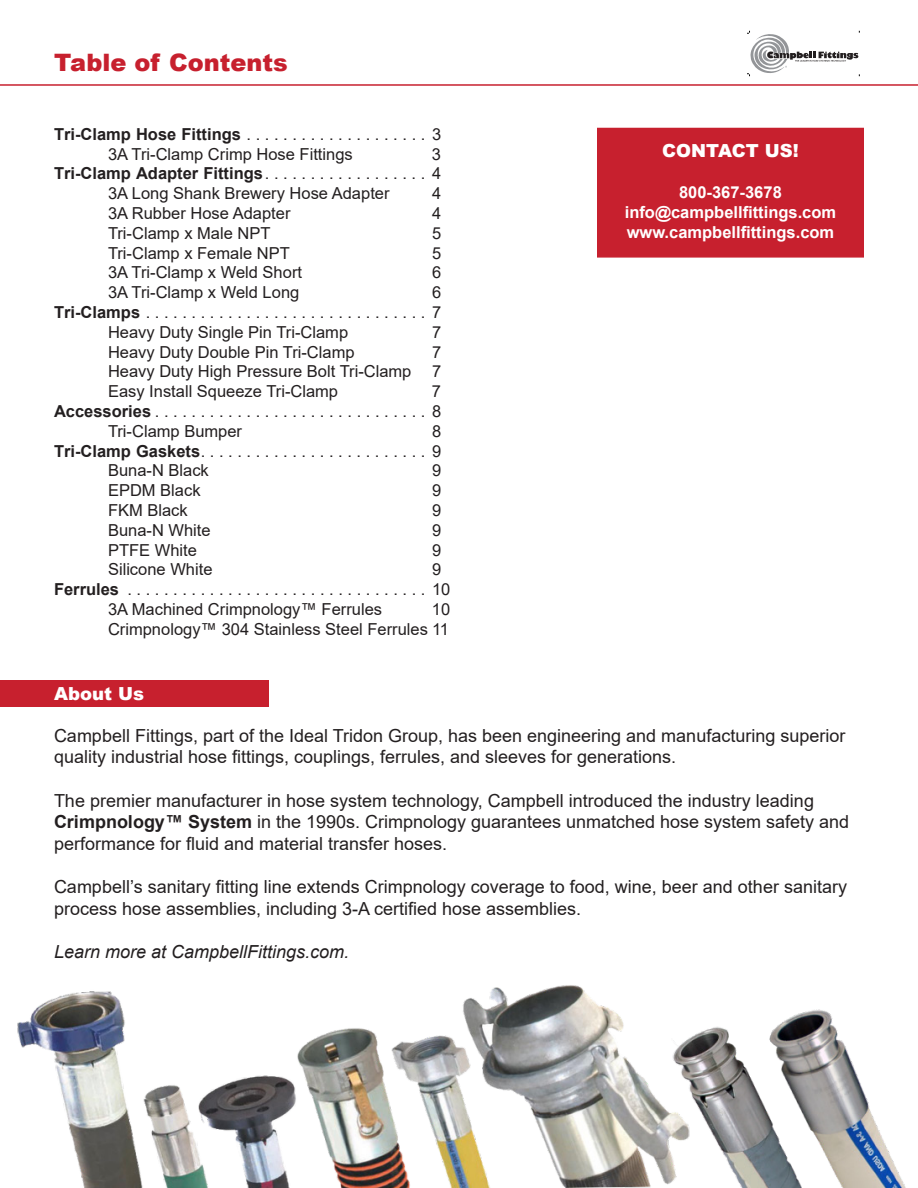
<style>
.page{position:relative;width:918px;height:1188px;background:#fff}
.page>*{position:absolute;margin:0;border:0;box-sizing:border-box;transform-origin:0 0}
.t1{font:900 24px "Arial";color:#c7202e}
.t2{font:18px/21.6px "Arial";color:#231f20}
.t3{font:italic 18px "Arial";color:#231f20}
.t4{font:900 18px "Arial";color:#fff}
.t5{font:16.5px "Arial";color:#231f20}
.t6{font:700 16.5px "Arial";color:#231f20}
.t7{font:700 16.5px "Arial";color:#fff}
.s1{font-weight:400}
.s2{font-weight:700}
</style>
<div class="page">
<div style="left:1px;top:680px;width:268px;height:26px;background:#c7202e"></div>
<svg style="left:747px;top:31px;width:113px;height:45px"></svg>
<hr style="left:0;top:84px;width:918px;height:2px;background:#c7202e">
<img style="left:17px;top:985px;width:889px;height:203px">
<div style="left:597px;top:128px;width:267px;height:130px;background:#c7202e;border:2px solid #c7202e"></div>
<p class="t1" style="left:54px;top:45px;width:235px">Table of Contents</p>
<p class="t6" style="left:54px;top:122px;width:389px">Tri-Clamp Hose Fittings <span class="s1">. . . . . . . . . . . . . . . . . . . 3</span></p>
<p class="t5" style="left:108px;top:142px;width:246px">3A Tri-Clamp Crimp Hose Fittings</p>
<p class="t5" style="left:432px;top:142px;width:11px">3</p>
<p class="t6" style="left:54px;top:162px;width:389px">Tri-Clamp Adapter Fittings <span class="s1">. . . . . . . . . . . . . . . . . 4</span></p>
<p class="t5" style="left:108px;top:182px;width:283px">3A Long Shank Brewery Hose Adapter</p>
<p class="t5" style="left:432px;top:182px;width:11px">4</p>
<p class="t5" style="left:108px;top:202px;width:184px">3A Rubber Hose Adapter</p>
<p class="t5" style="left:432px;top:202px;width:11px">4</p>
<p class="t5" style="left:108px;top:222px;width:164px">Tri-Clamp x Male NPT</p>
<p class="t5" style="left:432px;top:222px;width:11px">5</p>
<p class="t5" style="left:108px;top:241px;width:183px">Tri-Clamp x Female NPT</p>
<p class="t5" style="left:432px;top:241px;width:11px">5</p>
<p class="t5" style="left:108px;top:261px;width:196px">3A Tri-Clamp x Weld Short</p>
<p class="t5" style="left:432px;top:261px;width:11px">6</p>
<p class="t5" style="left:108px;top:281px;width:193px">3A Tri-Clamp x Weld Long</p>
<p class="t5" style="left:432px;top:281px;width:11px">6</p>
<p class="t5" style="left:54px;top:301px;width:389px"><span class="s2">Tri-Clamps</span> . . . . . . . . . . . . . . . . . . . . . . . . . . . . . . 7</p>
<p class="t5" style="left:108px;top:321px;width:242px">Heavy Duty Single Pin Tri-Clamp</p>
<p class="t5" style="left:432px;top:321px;width:11px">7</p>
<p class="t5" style="left:108px;top:340px;width:248px">Heavy Duty Double Pin Tri-Clamp</p>
<p class="t5" style="left:432px;top:340px;width:11px">7</p>
<p class="t5" style="left:108px;top:360px;width:335px">Heavy Duty High Pressure Bolt Tri-Clamp 7</p>
<p class="t5" style="left:108px;top:380px;width:232px">Easy Install Squeeze Tri-Clamp</p>
<p class="t5" style="left:432px;top:380px;width:11px">7</p>
<p class="t5" style="left:54px;top:400px;width:389px"><span class="s2">Accessories</span> . . . . . . . . . . . . . . . . . . . . . . . . . . . . . 8</p>
<p class="t5" style="left:108px;top:420px;width:136px">Tri-Clamp Bumper</p>
<p class="t5" style="left:432px;top:420px;width:11px">8</p>
<p class="t5" style="left:54px;top:439px;width:389px"><span class="s2">Tri-Clamp Gaskets</span> . . . . . . . . . . . . . . . . . . . . . . . . 9</p>
<p class="t5" style="left:108px;top:459px;width:102px">Buna-N Black</p>
<p class="t5" style="left:432px;top:459px;width:11px">9</p>
<p class="t5" style="left:108px;top:479px;width:94px">EPDM Black</p>
<p class="t5" style="left:432px;top:479px;width:11px">9</p>
<p class="t5" style="left:108px;top:499px;width:81px">FKM Black</p>
<p class="t5" style="left:432px;top:499px;width:11px">9</p>
<p class="t5" style="left:108px;top:519px;width:104px">Buna-N White</p>
<p class="t5" style="left:432px;top:519px;width:11px">9</p>
<p class="t5" style="left:108px;top:538px;width:90px">PTFE White</p>
<p class="t5" style="left:432px;top:538px;width:11px">9</p>
<p class="t5" style="left:108px;top:558px;width:106px">Silicone White</p>
<p class="t5" style="left:432px;top:558px;width:11px">9</p>
<p class="t5" style="left:54px;top:578px;width:398px"><span class="s2">Ferrules</span> . . . . . . . . . . . . . . . . . . . . . . . . . . . . . . . . 10</p>
<p class="t5" style="left:108px;top:598px;width:276px">3A Machined Crimpnology™ Ferrules</p>
<p class="t5" style="left:432px;top:598px;width:20px">10</p>
<p class="t5" style="left:108px;top:618px;width:343px">Crimpnology™ 304 Stainless Steel Ferrules 11</p>
<p class="t4" style="left:54px;top:680px;width:91px">About Us</p>
<p class="t4" style="left:662px;top:137px;width:138px">CONTACT US!</p>
<p class="t7" style="left:679px;top:181px;width:104px">800-367-3678</p>
<p class="t7" style="left:625px;top:200px;width:213px">info@campbellfittings.com</p>
<p class="t7" style="left:627px;top:220px;width:209px">www.campbellfittings.com</p>
<p class="t2" style="left:54px;top:725px;width:793px">Campbell Fittings, part of the Ideal Tridon Group, has been engineering and manufacturing superior quality industrial hose fittings, couplings, ferrules, and sleeves for generations.</p>
<p class="t2" style="left:54px;top:789px;width:797px">The premier manufacturer in hose system technology, Campbell introduced the industry leading<br><span class="s2">Crimpnology™ System</span> in the 1990s. Crimpnology guarantees unmatched hose system safety and performance for fluid and material transfer hoses.</p>
<p class="t2" style="left:54px;top:876px;width:795px">Campbell’s sanitary fitting line extends Crimpnology coverage to food, wine, beer and other sanitary process hose assemblies, including 3-A certified hose assemblies.</p>
<p class="t3" style="left:54px;top:940px;width:297px">Learn more at CampbellFittings.com.</p>
</div>
